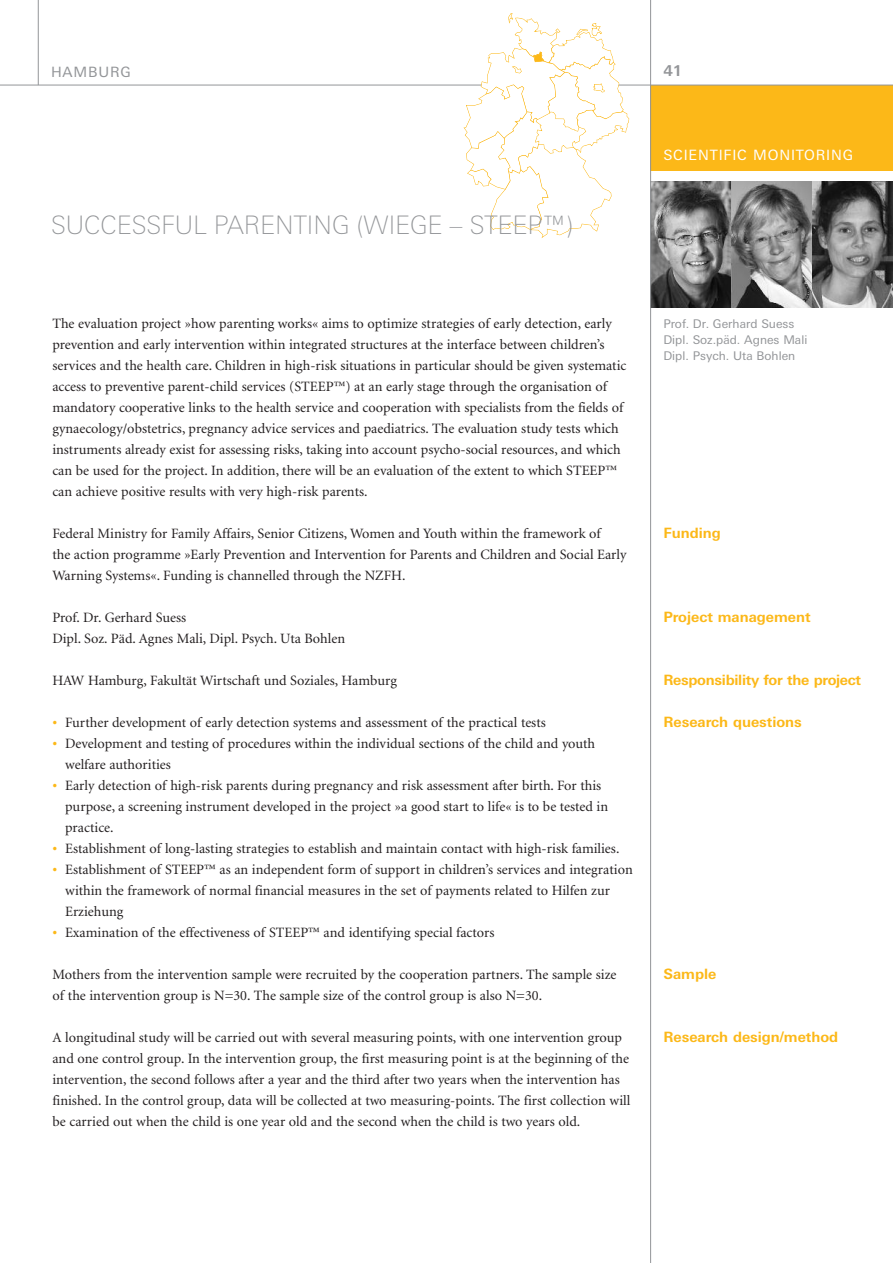
<style>
.page{position:relative;width:893px;height:1263px;background:#fff}
.page>*{position:absolute;margin:0;border:0;box-sizing:border-box;transform-origin:0 0}
.t1{font:100 25.5px "Linotype Univers Basic";color:#939598}
.t2{font:700 15px "Linotype Univers Basic";color:#939598}
.t3{font:14.25px/21px "Minion";color:#231f20}
.t4{font:700 14.25px "Linotype Univers Basic";color:#fcb818}
.t5{font:700 14.25px "Linotype Univers Basic";letter-spacing:-.02em;color:#fcb818}
.t6{font:14.25px "Linotype Univers Basic";letter-spacing:.06em;color:#fff}
.t7{font:14.25px "Linotype Univers Basic";letter-spacing:.06em;color:#939598}
.t8{font:12px/15.8px "Linotype Univers Basic";color:#939598}
.s1{font-size:16.5px;color:#fcb818}
</style>
<div class="page">
<div style="left:651px;top:85px;width:242px;height:85px;background:#fcb818"></div>
<hr style="left:38px;top:0;width:1px;height:85px;background:#939598">
<hr style="left:0;top:85px;width:893px;height:1px;background:#939598">
<svg style="left:463px;top:13px;width:166px;height:225px"></svg>
<img style="left:651px;top:181px;width:80px;height:126px">
<svg style="left:731px;top:181px;width:81px;height:126px;background:#878787"></svg>
<svg style="left:812px;top:181px;width:81px;height:126px;background:#6d6d6d"></svg>
<hr style="left:650px;top:0;width:1px;height:1263px;background:#939598">
<p class="t7" style="left:51px;top:66px;width:82px">HAMBURG</p>
<h1 class="t1" style="left:51px;top:215px;width:524px">SUCCESSFUL PARENTING (WIEGE – STEEP™)</h1>
<p class="t2" style="left:663px;top:65px;width:20px">41</p>
<p class="t6" style="left:663px;top:150px;width:191px">SCIENTIFIC MONITORING</p>
<p class="t3" style="left:52px;top:314px;width:576px">The evaluation project »how parenting works« aims to optimize strategies of early detection, early prevention and early intervention within integrated structures at the interface between children’s services and the health care. Children in high-risk situations in particular should be given systematic access to preventive parent-child services (STEEP™) at an early stage through the organisation of mandatory cooperative links to the health service and cooperation with specialists from the fields of gynaecology/obstetrics, pregnancy advice services and paediatrics. The evaluation study tests which instruments already exist for assessing risks, taking into account psycho-social resources, and which can be used for the project. In addition, there will be an evaluation of the extent to which STEEP™ can achieve positive results with very high-risk parents.</p>
<p class="t3" style="left:52px;top:524px;width:576px">Federal Ministry for Family Affairs, Senior Citizens, Women and Youth within the framework of<br>the action programme »Early Prevention and Intervention for Parents and Children and Social Early<br>Warning Systems«. Funding is channelled through the NZFH.</p>
<p class="t3" style="left:52px;top:608px;width:294px">Prof. Dr. Gerhard Suess<br>Dipl. Soz. Päd. Agnes Mali, Dipl. Psych. Uta Bohlen</p>
<p class="t3" style="left:52px;top:671px;width:346px">HAW Hamburg, Fakultät Wirtschaft und Soziales, Hamburg</p>
<p class="t3" style="left:52px;top:713px;width:495px"><span class="s1">•</span> Further development of early detection systems and assessment of the practical tests</p>
<p class="t3" style="left:65px;top:734px;width:531px;text-indent:-13px"><span class="s1">•</span> Development and testing of procedures within the individual sections of the child and youth welfare authorities</p>
<p class="t3" style="left:65px;top:776px;width:545px;text-indent:-13px"><span class="s1">•</span> Early detection of high-risk parents during pregnancy and risk assessment after birth. For this purpose, a screening instrument developed in the project »a good start to life« is to be tested in practice.</p>
<p class="t3" style="left:52px;top:839px;width:569px"><span class="s1">•</span> Establishment of long-lasting strategies to establish and maintain contact with high-risk families.</p>
<p class="t3" style="left:65px;top:860px;width:569px;text-indent:-13px"><span class="s1">•</span> Establishment of STEEP™ as an independent form of support in children’s services and integration within the framework of normal financial measures in the set of payments related to Hilfen zur<br>Erziehung</p>
<p class="t3" style="left:52px;top:923px;width:444px"><span class="s1">•</span> Examination of the effectiveness of STEEP™ and identifying special factors</p>
<p class="t3" style="left:52px;top:965px;width:566px">Mothers from the intervention sample were recruited by the cooperation partners. The sample size of the intervention group is N=30. The sample size of the control group is also N=30.</p>
<p class="t3" style="left:52px;top:1028px;width:579px">A longitudinal study will be carried out with several measuring points, with one intervention group and one control group. In the intervention group, the first measuring point is at the beginning of the intervention, the second follows after a year and the third after two years when the intervention has finished. In the control group, data will be collected at two measuring-points. The first collection will be carried out when the child is one year old and the second when the child is two years old.</p>
<p class="t8" style="left:663px;top:317px;width:145px">Prof. Dr. Gerhard Suess<br>Dipl. Soz.päd. Agnes Mali<br>Dipl. Psych. Uta Bohlen</p>
<p class="t4" style="left:663px;top:528px;width:59px">Funding</p>
<p class="t4" style="left:663px;top:612px;width:149px">Project management</p>
<p class="t5" style="left:663px;top:675px;width:199px">Responsibility for the project</p>
<p class="t4" style="left:663px;top:717px;width:140px">Research questions</p>
<p class="t4" style="left:663px;top:969px;width:54px">Sample</p>
<p class="t4" style="left:663px;top:1032px;width:176px">Research design/method</p>
</div>
